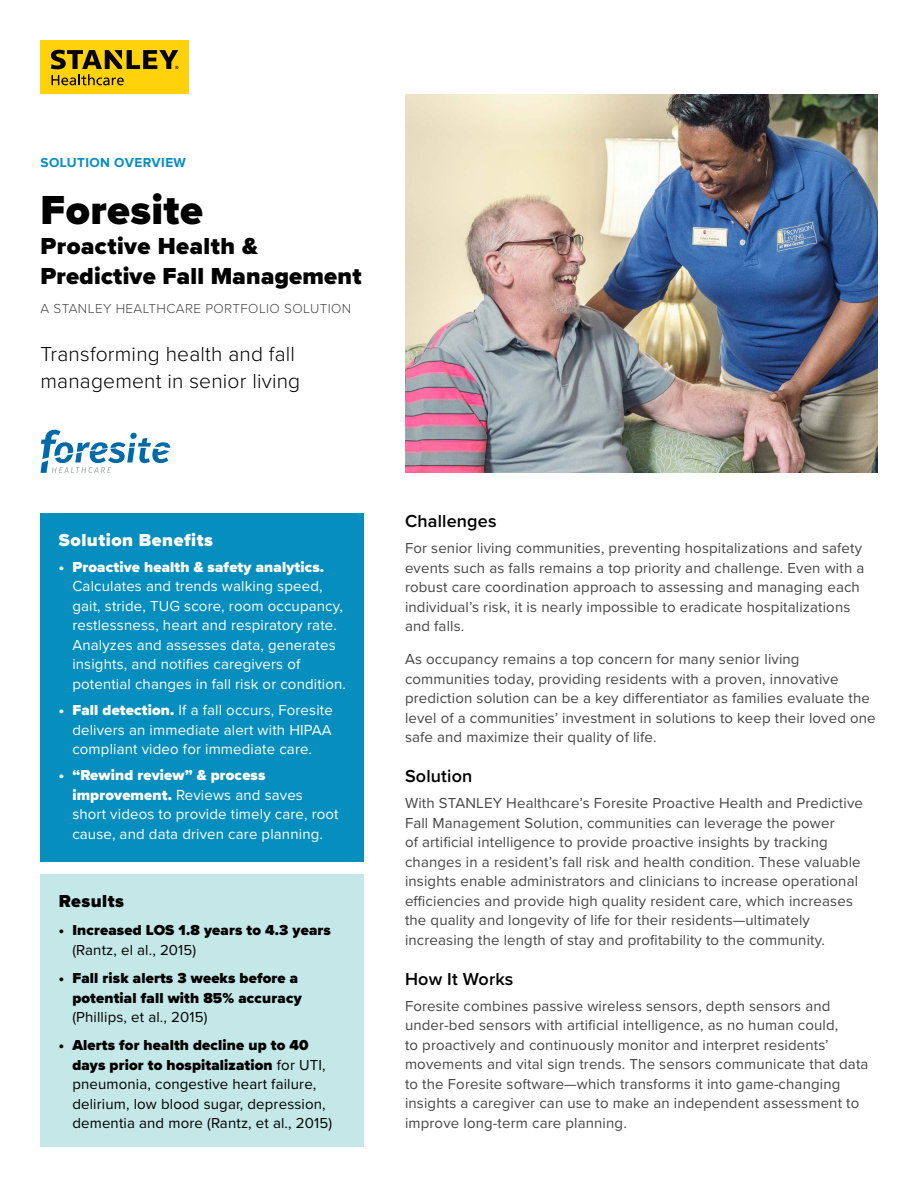
<style>
.page{position:relative;width:918px;height:1188px;background:#fff}
.page>*{position:absolute;margin:0;border:0;box-sizing:border-box;transform-origin:0 0}
.t1{font:900 42px "Proxima Nova";letter-spacing:.01em;color:#000}
.t2{font:900 24px/30px "Proxima Nova";letter-spacing:.01em;color:#000}
.t3{font:300 21px/27px "Proxima Nova";letter-spacing:.01em;color:#000}
.t4{font:600 18px "Proxima Nova";letter-spacing:.01em;color:#000}
.t5{font:900 18px "Proxima Nova";letter-spacing:.03em;color:#fff}
.t6{font:900 18px "Proxima Nova";letter-spacing:.03em;color:#000}
.t7{font:15px/19.5px "Proxima Nova";letter-spacing:.01em;color:#464547}
.t8{font:15px/19.5px "Proxima Nova";letter-spacing:.01em;color:#fff}
.t9{font:15px/19.5px "Proxima Nova";letter-spacing:.01em;color:#000}
.t10{font:900 15px/19.5px "Proxima Nova";letter-spacing:.01em;color:#000;text-align:right}
.t11{font:900 15px "Proxima Nova";letter-spacing:.01em;color:#fff}
.t12{font:300 13.5px "Proxima Nova";letter-spacing:.03em;color:#464547}
.t13{font:700 13.5px "Proxima Nova";letter-spacing:.03em;color:#068fbe}
.s1{font-weight:900}
</style>
<div class="page">
<img style="left:405px;top:94px;width:473px;height:378px">
<div style="left:40px;top:40px;width:149px;height:54px;background:#ffd20a"></div>
<svg style="left:51px;top:50px;width:127px;height:35px"></svg>
<div style="left:40px;top:513px;width:324px;height:348px;background:#068fbe"></div>
<svg style="left:41px;top:430px;width:129px;height:43px"></svg>
<div style="left:40px;top:875px;width:324px;height:272px;background:#c4e7e8"></div>
<p class="t13" style="left:40px;top:155px;width:147px">SOLUTION OVERVIEW</p>
<h1 class="t1" style="left:40px;top:178px;width:164px">Foresite</h1>
<h2 class="t2" style="left:40px;top:231px;width:323px">Proactive Health &amp;<br>Predictive Fall Management</h2>
<p class="t12" style="left:40px;top:299px;width:312px">A STANLEY HEALTHCARE PORTFOLIO SOLUTION</p>
<h3 class="t3" style="left:40px;top:339px;width:261px">Transforming health and fall management in senior living</h3>
<p class="t5" style="left:59px;top:526px;width:156px">Solution Benefits</p>
<p class="t11" style="left:59px;top:556px;width:267px">• Proactive health &amp; safety analytics.</p>
<p class="t8" style="left:72px;top:576px;width:275px">Calculates and trends walking speed, gait, stride, TUG score, room occupancy, restlessness, heart and respiratory rate.<br>Analyzes and assesses data, generates insights, and notifies caregivers of potential changes in fall risk or condition.</p>
<p class="t8" style="left:72px;top:700px;width:262px;text-align:justify;text-indent:-14px"><span class="s1">• Fall detection.</span> If a fall occurs, Foresite delivers an immediate alert with HIPAA compliant video for immediate care.</p>
<p class="t8" style="left:72px;top:765px;width:268px;text-indent:-14px"><span class="s1">• “Rewind review” &amp; process improvement.</span> Reviews and saves short videos to provide timely care, root cause, and data driven care planning.</p>
<p class="t6" style="left:59px;top:888px;width:67px">Results</p>
<p class="t10" style="left:59px;top:921px;width:274px">• Increased LOS 1.8 years to 4.3 years</p>
<p class="t9" style="left:72px;top:940px;width:125px">(Rantz, el al., 2015)</p>
<p class="t10" style="left:59px;top:968px;width:244px">• Fall risk alerts 3 weeks before a potential fall with 85% accuracy</p>
<p class="t9" style="left:72px;top:1007px;width:137px">(Phillips, et al., 2015)</p>
<p class="t9" style="left:72px;top:1035px;width:261px;text-indent:-14px"><span class="s1">• Alerts for health decline up to 40 days prior to hospitalization</span> for UTI, pneumonia, congestive heart failure, delirium, low blood sugar, depression, dementia and more (Rantz, et al., 2015)</p>
<p class="t4" style="left:405px;top:508px;width:93px">Challenges</p>
<p class="t7" style="left:405px;top:538px;width:461px">For senior living communities, preventing hospitalizations and safety events such as falls remains a top priority and challenge. Even with a robust care coordination approach to assessing and managing each individual’s risk, it is nearly impossible to eradicate hospitalizations and falls.</p>
<p class="t7" style="left:405px;top:649px;width:472px">As occupancy remains a top concern for many senior living communities today, providing residents with a proven, innovative prediction solution can be a key differentiator as families evaluate the level of a communities’ investment in solutions to keep their loved one safe and maximize their quality of life.</p>
<p class="t4" style="left:405px;top:763px;width:69px">Solution</p>
<p class="t7" style="left:405px;top:793px;width:459px">With STANLEY Healthcare’s Foresite Proactive Health and Predictive Fall Management Solution, communities can leverage the power<br>of artificial intelligence to provide proactive insights by tracking changes in a resident’s fall risk and health condition. These valuable insights enable administrators and clinicians to increase operational efficiencies and provide high quality resident care, which increases the quality and longevity of life for their residents—ultimately increasing the length of stay and profitability to the community.</p>
<p class="t4" style="left:405px;top:965px;width:110px">How It Works</p>
<p class="t7" style="left:405px;top:996px;width:465px">Foresite combines passive wireless sensors, depth sensors and under-bed sensors with artificial intelligence, as no human could,<br>to proactively and continuously monitor and interpret residents’ movements and vital sign trends. The sensors communicate that data to the Foresite software—which transforms it into game-changing insights a caregiver can use to make an independent assessment to improve long-term care planning.</p>
</div>
